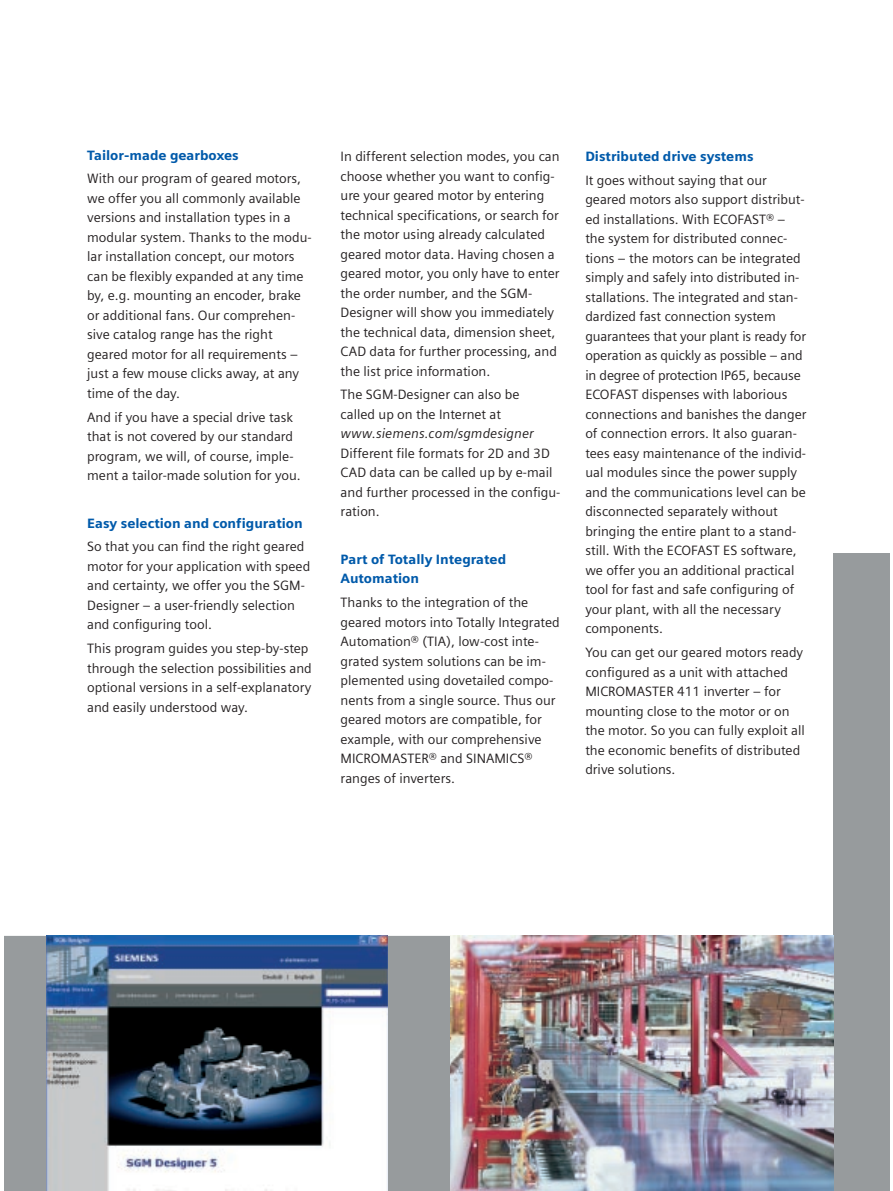
<style>
.page{position:relative;width:893px;height:1191px;background:#fff}
.page>*{position:absolute;margin:0;border:0;box-sizing:border-box;transform-origin:0 0}
.t1{font:13.5px/19.5px "Siemens Sans";color:#231f20}
.t2{font:900 13.5px/19.5px "Siemens Sans";color:#015aaa}
.t3{font:italic 13.5px "Siemens Sans";color:#231f20}
</style>
<div class="page">
<div style="left:4px;top:936px;width:885px;height:255px;background:#979b9d"></div>
<img style="left:47px;top:936px;width:340px;height:255px">
<div style="left:833px;top:553px;width:56px;height:638px;background:#979b9d"></div>
<img style="left:451px;top:936px;width:382px;height:255px">
<p class="t2" style="left:87px;top:146px;width:153px">Tailor-made gearboxes</p>
<p class="t1" style="left:87px;top:170px;width:226px">With our program of geared motors, we offer you all commonly available versions and installation types in a modular system. Thanks to the modu&shy;lar installation concept, our motors can be flexibly expanded at any time by, e.g. mounting an encoder, brake or additional fans. Our comprehen&shy;sive catalog range has the right geared motor for all requirements – just a few mouse clicks away, at any time of the day.</p>
<p class="t1" style="left:87px;top:408px;width:215px">And if you have a special drive task that is not covered by our standard program, we will, of course, imple&shy;ment a tailor-made solution for you.</p>
<p class="t2" style="left:87px;top:514px;width:217px">Easy selection and configuration</p>
<p class="t1" style="left:87px;top:538px;width:225px">So that you can find the right geared motor for your application with speed and certainty, we offer you the SGM-Designer – a user-friendly selection and configuring tool.</p>
<p class="t1" style="left:87px;top:640px;width:226px">This program guides you step-by-step through the selection possibilities and optional versions in a self-explanatory and easily understood way.</p>
<p class="t1" style="left:340px;top:148px;width:221px">In different selection modes, you can choose whether you want to config&shy;ure your geared motor by entering technical specifications, or search for the motor using already calculated geared motor data. Having chosen a geared motor, you only have to enter the order number, and the SGM-Designer will show you immediately the technical data, dimension sheet, CAD data for further processing, and the list price information.</p>
<p class="t1" style="left:340px;top:386px;width:180px">The SGM-Designer can also be called up on the Internet at</p>
<p class="t3" style="left:340px;top:428px;width:195px">www.siemens.com/sgmdesigner</p>
<p class="t1" style="left:340px;top:445px;width:221px">Different file formats for 2D and 3D<br>CAD data can be called up by e-mail and further processed in the configu&shy;ration.</p>
<p class="t2" style="left:340px;top:551px;width:167px">Part of Totally Integrated<br>Automation</p>
<p class="t1" style="left:340px;top:594px;width:221px">Thanks to the integration of the geared motors into Totally Integrated<br>Automation® (TIA), low-cost inte&shy;grated system solutions can be im&shy;plemented using dovetailed compo&shy;nents from a single source. Thus our geared motors are compatible, for example, with our comprehensive<br>MICROMASTER® and SINAMICS® ranges of inverters.</p>
<p class="t2" style="left:585px;top:148px;width:170px">Distributed drive systems</p>
<p class="t1" style="left:585px;top:172px;width:223px">It goes without saying that our geared motors also support distribut&shy;ed installations. With ECOFAST® – the system for distributed connec&shy;tions – the motors can be integrated simply and safely into distributed in&shy;stallations. The integrated and stan&shy;dardized fast connection system guarantees that your plant is ready for operation as quickly as possible – and in degree of protection IP65, because ECOFAST dispenses with laborious connections and banishes the danger of connection errors. It also guaran&shy;tees easy maintenance of the individ&shy;ual modules since the power supply and the communications level can be disconnected separately without bringing the entire plant to a stand&shy;still. With the ECOFAST ES software, we offer you an additional practical tool for fast and safe configuring of your plant, with all the necessary components.</p>
<p class="t1" style="left:585px;top:644px;width:221px">You can get our geared motors ready configured as a unit with attached<br>MICROMASTER 411 inverter – for mounting close to the motor or on the motor. So you can fully exploit all the economic benefits of distributed drive solutions.</p>
</div>
